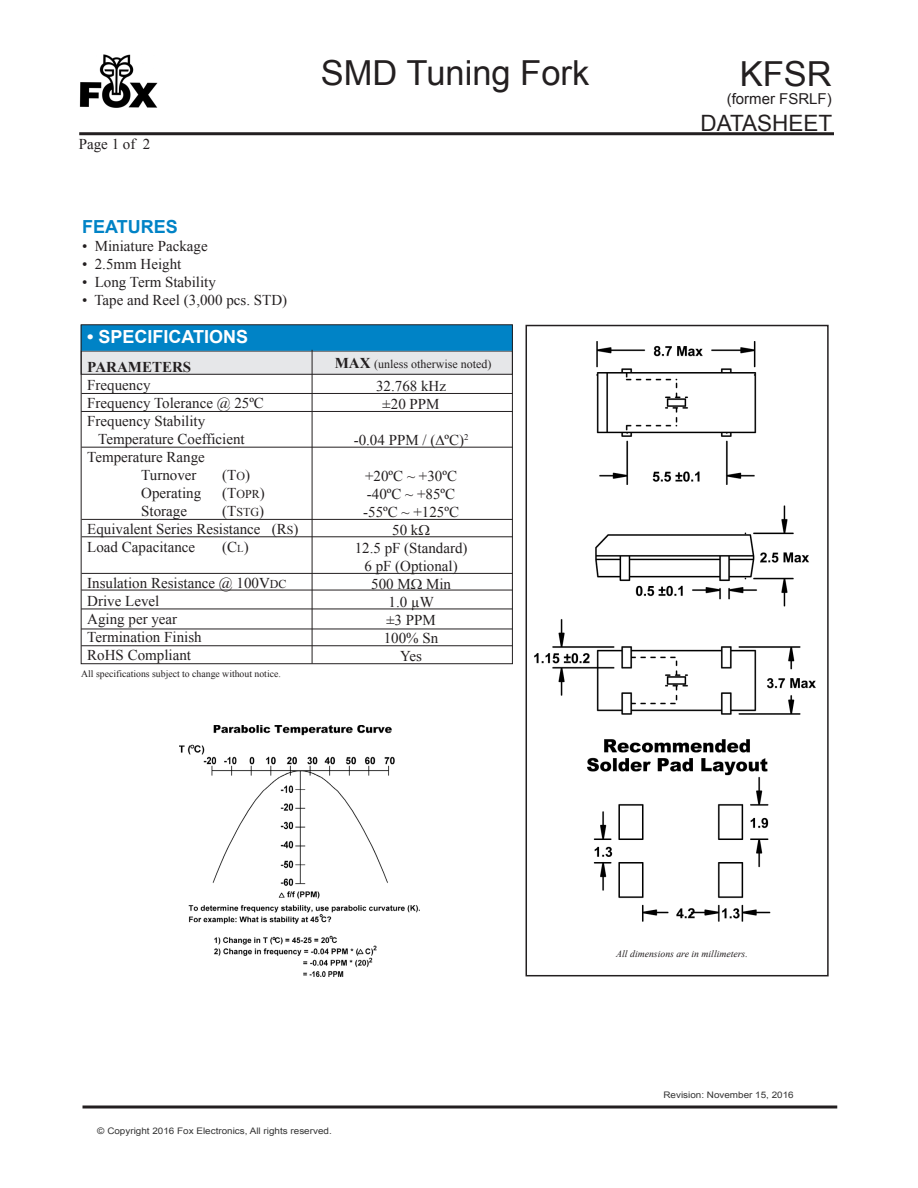
<style>
.page{position:relative;width:918px;height:1188px;background:#fff}
.page>*{position:absolute;margin:0;border:0;box-sizing:border-box;transform-origin:0 0}
.t1{font:34.5px "Arial";color:#231f20}
.t2{font:22.5px "Arial";color:#231f20}
.t3{font:700 18px "Arial";color:#fff}
.t4{font:700 18px "Arial";color:#0083c6}
.t5{font:15px/18px "Times New Roman";color:#231f20}
.t6{font:15px "Arial";color:#231f20}
.t7{font:700 15px "Times New Roman";color:#231f20}
.t8{font:12px "Times New Roman";color:#231f20}
.t9{font:9.75px "Times New Roman";color:#231f20}
.t10{font:italic 9.75px "Times New Roman";color:#231f20}
.t11{font:9px "Arial";color:#333;scale:1.1 1}
.s1{font-size:12px}
.s2{font-size:10.5px}
.s3{font-weight:700;font-size:15px}
</style>
<div class="page">
<hr style="left:82px;top:1106px;width:755px;height:2px;background:#231f20">
<img style="left:79px;top:54px;width:79px;height:54px">
<hr style="left:79px;top:132px;width:755px;height:3px;background:#231f20">
<img style="left:534px;top:342px;width:282px;height:580px">
<div style="left:526px;top:325px;width:303px;height:651px;border:2px solid #231f20"></div>
<div style="left:81px;top:351px;width:431px;height:23px;background:#e6e7e9"></div>
<div style="left:81px;top:351px;width:432px;height:24px;border:1px solid #231f20"></div>
<div style="left:81px;top:325px;width:431px;height:25px;background:#0083c6"></div>
<div style="left:81px;top:325px;width:432px;height:26px;border:1px solid #0083c6"></div>
<img style="left:179px;top:725px;width:240px;height:252px">
<hr style="left:82px;top:573px;width:431px;height:1px;background:#231f20">
<hr style="left:82px;top:519px;width:431px;height:1px;background:#231f20">
<hr style="left:81px;top:590px;width:432px;height:1px;background:#231f20">
<hr style="left:81px;top:393px;width:432px;height:1px;background:#231f20">
<hr style="left:81px;top:447px;width:432px;height:1px;background:#231f20">
<hr style="left:81px;top:411px;width:432px;height:1px;background:#231f20">
<hr style="left:312px;top:350px;width:1px;height:314px;background:#231f20">
<div style="left:81px;top:324px;width:432px;height:340px;border:1px solid #231f20"></div>
<hr style="left:81px;top:609px;width:432px;height:1px;background:#231f20">
<hr style="left:82px;top:536px;width:431px;height:1px;background:#231f20">
<hr style="left:81px;top:629px;width:432px;height:1px;background:#231f20">
<hr style="left:81px;top:645px;width:432px;height:1px;background:#231f20">
<p class="t5" style="left:79px;top:134px;width:73px">Page 1 of 2</p>
<h1 class="t1" style="left:321px;top:51px;width:270px">SMD Tuning Fork</h1>
<h1 class="t1" style="left:740px;top:51px;width:94px">KFSR</h1>
<p class="t6" style="left:727px;top:89px;width:107px">(former FSRLF)</p>
<h2 class="t2" style="left:700px;top:108px;width:133px">DATASHEET</h2>
<p class="t4" style="left:82px;top:215px;width:97px">FEATURES</p>
<p class="t5" style="left:82px;top:237px;width:127px">• Miniature Package</p>
<p class="t5" style="left:82px;top:255px;width:101px">• 2.5mm Height</p>
<p class="t5" style="left:82px;top:273px;width:135px">• Long Term Stability</p>
<p class="t5" style="left:82px;top:291px;width:207px">• Tape and Reel (3,000 pcs. STD)</p>
<p class="t3" style="left:87px;top:325px;width:162px">• SPECIFICATIONS</p>
<p class="t7" style="left:87px;top:356px;width:105px">PARAMETERS</p>
<p class="t5" style="left:87px;top:376px;width:178px">Frequency<br>Frequency Tolerance @ 25ºC<br>Frequency Stability</p>
<p class="t5" style="left:98px;top:430px;width:148px">Temperature Coefficient</p>
<p class="t5" style="left:87px;top:448px;width:119px">Temperature Range</p>
<p class="t5" style="left:141px;top:466px;width:57px">Turnover</p>
<p class="t5" style="left:222px;top:466px;width:29px">(T<span class="s1">O</span>)</p>
<p class="t5" style="left:141px;top:484px;width:61px">Operating</p>
<p class="t5" style="left:222px;top:484px;width:44px">(T<span class="s1">OPR</span>)</p>
<p class="t5" style="left:141px;top:502px;width:47px">Storage</p>
<p class="t5" style="left:87px;top:502px;width:213px;text-indent:135px">(T<span class="s1">STG</span>)<br>Equivalent Series Resistance (R<span class="s1">S</span>)<br>Load Capacitance</p>
<p class="t5" style="left:222px;top:538px;width:28px">(C<span class="s2">l</span>)</p>
<p class="t5" style="left:87px;top:574px;width:201px">Insulation Resistance @ 100V<span class="s1">DC<br></span>Drive Level<br>Aging per year<br>Termination Finish<br>RoHS Compliant</p>
<p class="t9" style="left:81px;top:667px;width:201px">All specifications subject to change without notice.</p>
<p class="t8" style="left:335px;top:356px;width:158px"><span class="s3">MAX</span> (unless otherwise noted)</p>
<p class="t5" style="left:376px;top:377px;width:71px;text-align:center">32.768 kHz ±20 PPM</p>
<p class="t5" style="left:354px;top:431px;width:116px">-0.04 PPM / (∆ºC)<sup>2</sup></p>
<p class="t5" style="left:365px;top:467px;width:93px">+20ºC ~ +30ºC</p>
<p class="t5" style="left:367px;top:485px;width:90px">-40ºC ~ +85ºC</p>
<p class="t5" style="left:363px;top:503px;width:97px">-55ºC ~ +125ºC</p>
<p class="t5" style="left:392px;top:521px;width:28px">50 k</p>
<p class="t5" style="left:355px;top:539px;width:114px">12.5 pF (Standard)</p>
<p class="t5" style="left:364px;top:557px;width:95px">6 pF (Optional)</p>
<p class="t5" style="left:371px;top:575px;width:81px">500 M Min</p>
<p class="t5" style="left:389px;top:593px;width:47px">1.0 µW</p>
<p class="t5" style="left:386px;top:611px;width:51px">±3 PPM</p>
<p class="t5" style="left:384px;top:629px;width:56px">100% Sn</p>
<p class="t5" style="left:400px;top:647px;width:23px">Yes</p>
<p class="t10" style="left:616px;top:947px;width:133px">All dimensions are in millimeters.</p>
<p class="t11" style="left:663px;top:1089px;width:120px">Revision: November 15, 2016</p>
<p class="t11" style="left:97px;top:1125px;width:215px">© Copyright 2016 Fox Electronics, All rights reserved.</p>
</div>
